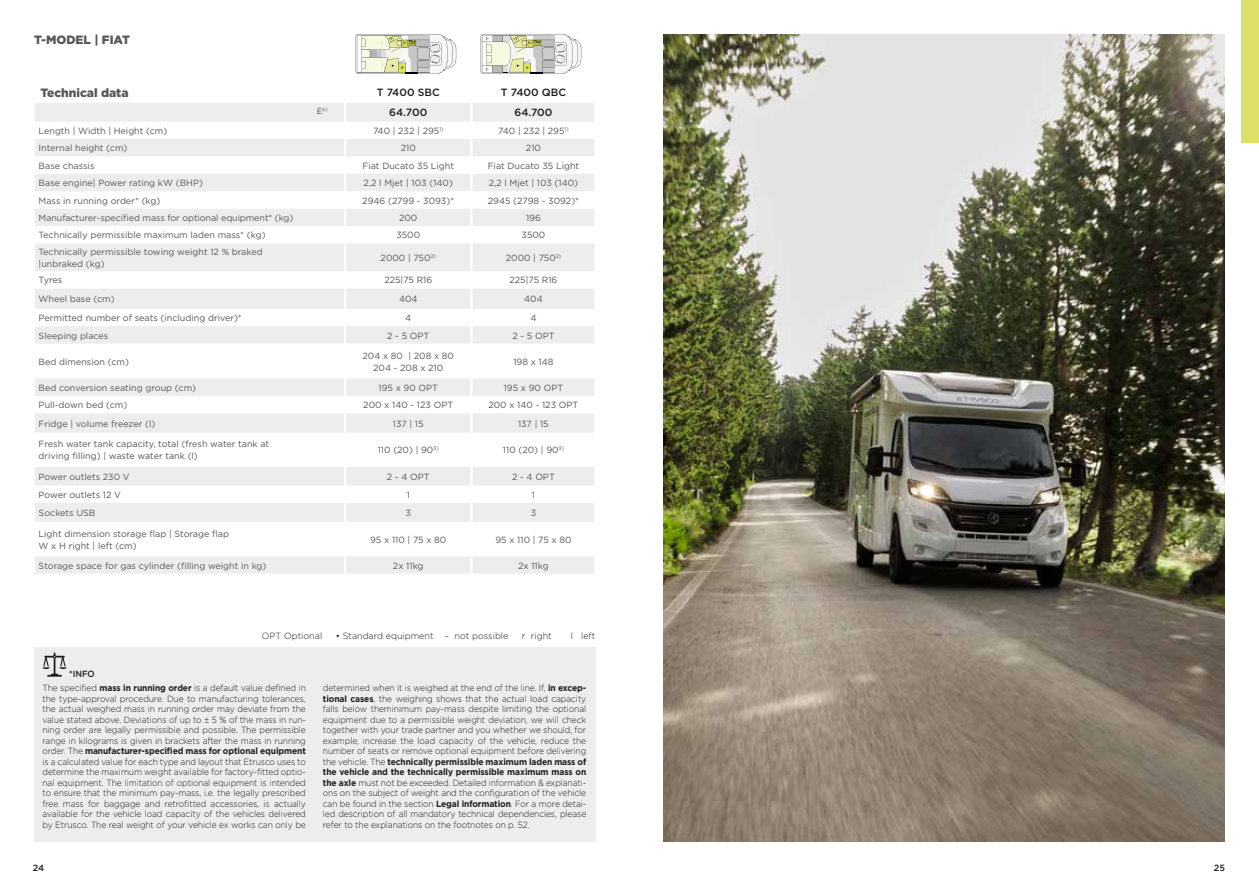
<style>
.page{position:relative;width:1259px;height:893px;background:#fff}
.page>*{position:absolute;margin:0;border:0;box-sizing:border-box;transform-origin:0 0}
.t1{font:900 12px "Gotham";color:#575756}
.t2{font:500 10.5px "Gotham";color:#1d1d1b}
.t3{font:300 9px/10.5px "Gotham";letter-spacing:-.01em;color:#1d1d1b;text-align:justify;scale:.94 1}
.t4{font:9px/12px "Gotham";color:#575756}
.t5{font:300 9px "Gotham";letter-spacing:-.01em;color:#1d1d1b}
.t6{font:500 9px "Gotham";color:#1d1d1b}
.t7{font:5.25px "Gotham";color:#575756}
.s1{font-size:9px}
.s2{font-weight:500}
.s3{font-weight:700}
</style>
<div class="page">
<div style="left:34px;top:648px;width:561px;height:194px;background:#ededed"></div>
<svg style="left:43px;top:652px;width:24px;height:25px"></svg>
<svg style="left:356px;top:34px;width:100px;height:39px"></svg>
<svg style="left:481px;top:34px;width:100px;height:39px"></svg>
<div style="left:1241px;top:0;width:18px;height:142px;background:#dce069"></div>
<svg style="left:35px;top:103px;width:559px;height:471px"></svg>
<svg style="left:344px;top:103px;width:2px;height:140px"></svg>
<svg style="left:470px;top:103px;width:2px;height:140px"></svg>
<hr style="left:344px;top:243px;width:2px;height:28px;background:#fff">
<hr style="left:470px;top:243px;width:2px;height:28px;background:#fff">
<svg style="left:344px;top:271px;width:2px;height:18px"></svg>
<svg style="left:470px;top:271px;width:2px;height:18px"></svg>
<hr style="left:344px;top:289px;width:2px;height:20px;background:#fff">
<hr style="left:470px;top:289px;width:2px;height:20px;background:#fff">
<svg style="left:344px;top:309px;width:2px;height:35px"></svg>
<svg style="left:470px;top:309px;width:2px;height:35px"></svg>
<hr style="left:344px;top:344px;width:2px;height:35px;background:#fff">
<hr style="left:470px;top:344px;width:2px;height:35px;background:#fff">
<svg style="left:344px;top:379px;width:2px;height:34px"></svg>
<svg style="left:470px;top:379px;width:2px;height:34px"></svg>
<hr style="left:344px;top:413px;width:2px;height:20px;background:#fff">
<hr style="left:470px;top:413px;width:2px;height:20px;background:#fff">
<hr style="left:344px;top:433px;width:2px;height:34px;background:#fff">
<hr style="left:470px;top:433px;width:2px;height:34px;background:#fff">
<svg style="left:344px;top:467px;width:2px;height:55px"></svg>
<svg style="left:470px;top:467px;width:2px;height:55px"></svg>
<hr style="left:344px;top:522px;width:2px;height:34px;background:#fff">
<hr style="left:470px;top:522px;width:2px;height:34px;background:#fff">
<svg style="left:344px;top:556px;width:2px;height:18px"></svg>
<svg style="left:470px;top:556px;width:2px;height:18px"></svg>
<img style="left:663px;top:34px;width:562px;height:807px">
<h1 class="t1" style="left:34px;top:31px;width:97px">T-MODEL | FIAT</h1>
<h1 class="t1" style="left:40px;top:84px;width:90px">Technical data</h1>
<p class="t2" style="left:377px;top:86px;width:65px">T 7400 SBC</p>
<p class="t2" style="left:501px;top:86px;width:67px">T 7400 QBC</p>
<p class="t7" style="left:316px;top:106px;width:13px"><span class="s1">£</span>a)</p>
<p class="t2" style="left:389px;top:106px;width:40px">64.700</p>
<p class="t2" style="left:514px;top:106px;width:40px">64.700</p>
<p class="t4" style="left:39px;top:125px;width:130px">Length | Width | Height (cm)</p>
<p class="t4" style="left:373px;top:125px;width:72px">740 | 232 | 295<sup>1)</sup></p>
<p class="t4" style="left:498px;top:125px;width:72px">740 | 232 | 295<sup>1)</sup></p>
<p class="t4" style="left:39px;top:142px;width:90px">Internal height (cm)</p>
<p class="t4" style="left:401px;top:142px;width:17px">210</p>
<p class="t4" style="left:526px;top:142px;width:17px">210</p>
<p class="t4" style="left:39px;top:159px;width:57px">Base chassis</p>
<p class="t4" style="left:362px;top:159px;width:93px">Fiat Ducato 35 Light</p>
<p class="t4" style="left:488px;top:159px;width:93px">Fiat Ducato 35 Light</p>
<p class="t4" style="left:39px;top:177px;width:166px">Base engine| Power rating kW (BHP)</p>
<p class="t4" style="left:363px;top:177px;width:91px">2,2 l Mjet | 103 (140)</p>
<p class="t4" style="left:489px;top:177px;width:91px">2,2 l Mjet | 103 (140)</p>
<p class="t4" style="left:39px;top:194px;width:123px">Mass in running order* (kg)</p>
<p class="t4" style="left:362px;top:194px;width:93px">2946 (2799 - 3093)*</p>
<p class="t4" style="left:488px;top:194px;width:93px">2945 (2798 - 3092)*</p>
<p class="t4" style="left:39px;top:212px;width:256px">Manufacturer-specified mass for optional equipment* (kg)</p>
<p class="t4" style="left:399px;top:212px;width:20px">200</p>
<p class="t4" style="left:526px;top:212px;width:16px">196</p>
<p class="t4" style="left:39px;top:229px;width:228px">Technically permissible maximum laden mass* (kg)</p>
<p class="t4" style="left:396px;top:229px;width:25px">3500</p>
<p class="t4" style="left:521px;top:229px;width:25px">3500</p>
<p class="t4" style="left:39px;top:246px;width:226px">Technically permissible towing weight 12 % braked |unbraked (kg)</p>
<p class="t4" style="left:381px;top:252px;width:57px">2000 | 750<sup>2)</sup></p>
<p class="t4" style="left:506px;top:252px;width:57px">2000 | 750<sup>2)</sup></p>
<p class="t4" style="left:39px;top:274px;width:25px">Tyres</p>
<p class="t4" style="left:384px;top:274px;width:49px">225|75 R16</p>
<p class="t4" style="left:509px;top:274px;width:49px">225|75 R16</p>
<p class="t4" style="left:39px;top:293px;width:78px">Wheel base (cm)</p>
<p class="t4" style="left:399px;top:293px;width:20px">404</p>
<p class="t4" style="left:524px;top:293px;width:20px">404</p>
<p class="t4" style="left:39px;top:312px;width:205px">Permitted number of seats (including driver)*</p>
<p class="t4" style="left:405px;top:312px;width:8px">4</p>
<p class="t4" style="left:530px;top:312px;width:8px">4</p>
<p class="t4" style="left:39px;top:329px;width:71px">Sleeping places</p>
<p class="t4" style="left:387px;top:329px;width:44px">2 - 5 OPT</p>
<p class="t4" style="left:512px;top:329px;width:44px">2 - 5 OPT</p>
<p class="t4" style="left:39px;top:355px;width:92px">Bed dimension (cm)</p>
<p class="t4" style="left:362px;top:349px;width:93px;text-align:center">204 x 80 | 208 x 80<br>204 - 208 x 210</p>
<p class="t4" style="left:513px;top:355px;width:42px">198 x 148</p>
<p class="t4" style="left:39px;top:381px;width:159px">Bed conversion seating group (cm)</p>
<p class="t4" style="left:378px;top:381px;width:61px">195 x 90 OPT</p>
<p class="t4" style="left:504px;top:381px;width:61px">195 x 90 OPT</p>
<p class="t4" style="left:39px;top:399px;width:90px">Pull-down bed (cm)</p>
<p class="t4" style="left:363px;top:399px;width:91px">200 x 140 - 123 OPT</p>
<p class="t4" style="left:488px;top:399px;width:91px">200 x 140 - 123 OPT</p>
<p class="t4" style="left:39px;top:417px;width:118px">Fridge | volume freezer (l)</p>
<p class="t4" style="left:393px;top:417px;width:32px">137 | 15</p>
<p class="t4" style="left:518px;top:417px;width:32px">137 | 15</p>
<p class="t4" style="left:39px;top:438px;width:232px">Fresh water tank capacity, total (fresh water tank at driving filling) | waste water tank (l)</p>
<p class="t4" style="left:378px;top:444px;width:63px">110 (20) | 90<sup>3)</sup></p>
<p class="t4" style="left:503px;top:444px;width:63px">110 (20) | 90<sup>3)</sup></p>
<p class="t4" style="left:39px;top:470px;width:93px">Power outlets 230 V</p>
<p class="t4" style="left:387px;top:470px;width:44px">2 - 4 OPT</p>
<p class="t4" style="left:512px;top:470px;width:44px">2 - 4 OPT</p>
<p class="t4" style="left:39px;top:488px;width:84px">Power outlets 12 V</p>
<p class="t4" style="left:407px;top:488px;width:5px">1</p>
<p class="t4" style="left:532px;top:488px;width:5px">1</p>
<p class="t4" style="left:39px;top:507px;width:58px">Sockets USB</p>
<p class="t4" style="left:405px;top:507px;width:7px">3</p>
<p class="t4" style="left:531px;top:507px;width:7px">3</p>
<p class="t4" style="left:39px;top:527px;width:192px">Light dimension storage flap | Storage flap<br>W x H right | left (cm)</p>
<p class="t4" style="left:370px;top:533px;width:78px">95 x 110 | 75 x 80</p>
<p class="t4" style="left:495px;top:533px;width:78px">95 x 110 | 75 x 80</p>
<p class="t4" style="left:39px;top:559px;width:229px">Storage space for gas cylinder (filling weight in kg)</p>
<p class="t4" style="left:393px;top:559px;width:32px">2x 11kg</p>
<p class="t4" style="left:518px;top:559px;width:32px">2x 11kg</p>
<p class="t5" style="left:262px;top:630px;width:62px">OPT Optional</p>
<p class="t5" style="left:336px;top:630px;width:174px">• Standard equipment – not possible</p>
<p class="t5" style="left:522px;top:630px;width:31px">r right</p>
<p class="t5" style="left:571px;top:630px;width:26px">l left</p>
<p class="t3" style="left:43px;top:666px;width:282px;line-height:14.7px;text-indent:27px"><span class="s2">*INFO<br></span>The specified <span class="s3">mass in running order</span> is a default value defined in</p>
<p class="t3" style="left:43px;top:693px;width:282px">the type-approval procedure. Due to manufacturing tolerances, the actual weighed mass in running order may deviate from the value stated above. Deviations of up to ± 5 % of the mass in run&shy;ning order are legally permissible and possible. The permissible range in kilograms is given in brackets after the mass in running order. The <span class="s3">manufacturer-specified mass for optional equipment </span>is a calculated value for each type and layout that Etrusco uses to determine the maximum weight available for factory-fitted optio&shy;nal equipment. The limitation of optional equipment is intended to ensure that the minimum pay-mass, i.e. the legally prescribed free mass for baggage and retrofitted accessories, is actually available for the vehicle load capacity of the vehicles delivered by Etrusco. The real weight of your vehicle ex works can only be</p>
<p class="t3" style="left:323px;top:683px;width:282px">determined when it is weighed at the end of the line. If, <span class="s3">in excep&shy;tional cases</span>, the weighing shows that the actual load capacity falls below theminimum pay-mass despite limiting the optional equipment due to a permissible weight deviation, we will check together with your trade partner and you whether we should, for example, increase the load capacity of the vehicle, reduce the number of seats or remove optional equipment before delivering the vehicle. The <span class="s3">technically permissible maximum laden mass of the vehicle and the technically permissible maximum mass on the axle</span> must not be exceeded. Detailed information &amp; explanati&shy;ons on the subject of weight and the configuration of the vehicle can be found in the section <span class="s3">Legal information</span>. For a more detai&shy;led description of all mandatory technical dependencies, please refer to the explanations on the footnotes on p. 52.</p>
<p class="t6" style="left:33px;top:862px;width:13px">24</p>
<p class="t6" style="left:1213px;top:862px;width:13px">25</p>
</div>
